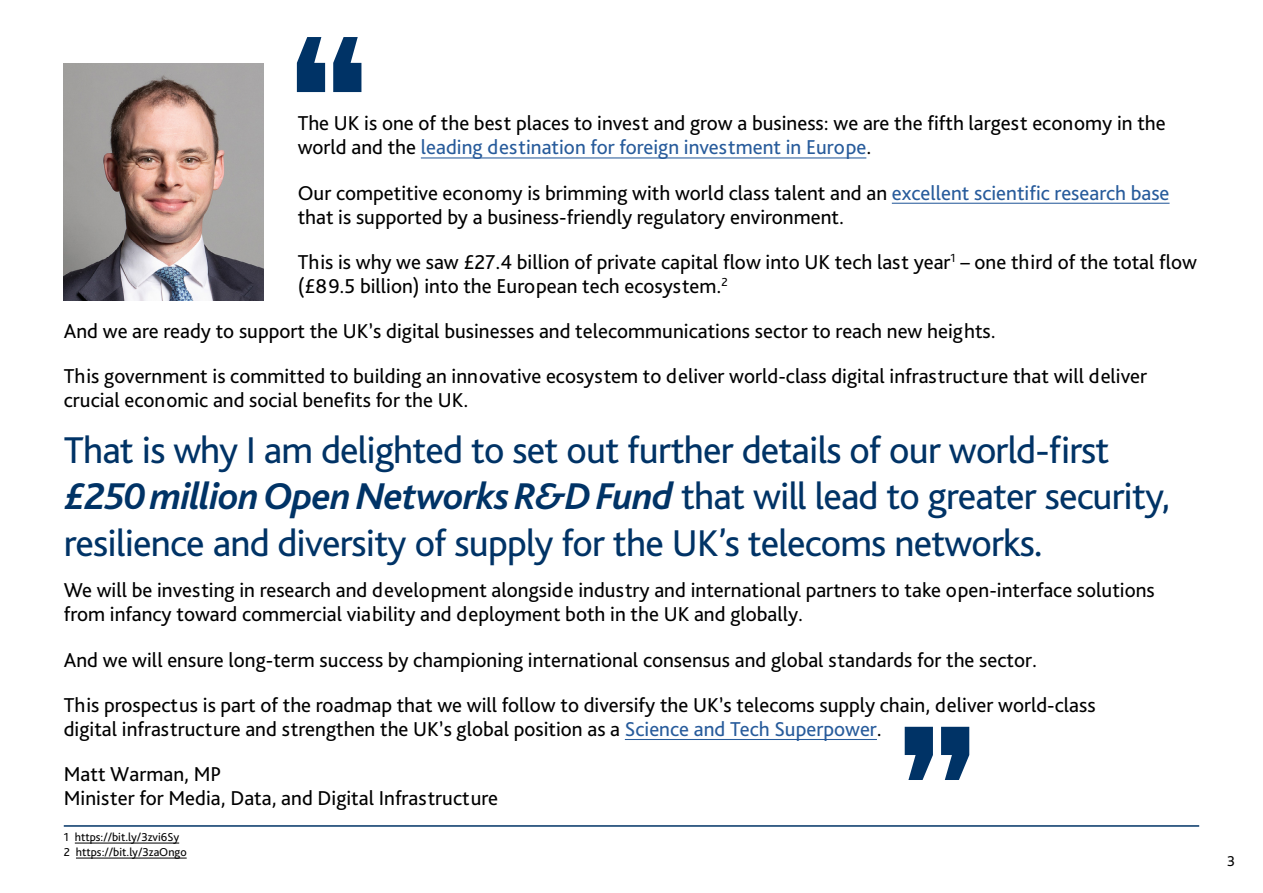
<style>
.page{position:relative;width:1263px;height:893px;background:#fff}
.page>*{position:absolute;margin:0;border:0;box-sizing:border-box;transform-origin:0 0}
.t1{font:39px/46.8px "Bliss";letter-spacing:-.02em;color:#036}
.Body_Copy{font:21px/24px "Bliss Pro";color:#000}
.t2{font:15px "Bliss Pro";color:#000}
.Footnote{font:12px "Bliss Pro";color:#000}
.s1{color:#275b9b}
.s2{font-weight:700;font-style:italic}
</style>
<div class="page">
<svg style="left:297px;top:37px;width:64px;height:55px"></svg>
<svg style="left:905px;top:727px;width:64px;height:53px"></svg>
<hr style="left:421px;top:157px;width:445px;height:1px;background:#275b9b">
<hr style="left:892px;top:203px;width:277px;height:1px;background:#275b9b">
<hr style="left:625px;top:739px;width:252px;height:1px;background:#275b9b">
<img style="left:64px;top:64px;width:200px;height:237px">
<hr style="left:64px;top:825px;width:1135px;height:2px;background:#036">
<hr style="left:75px;top:843px;width:104px;height:1px;background:#000">
<hr style="left:76px;top:858px;width:111px;height:1px;background:#000">
<p class="Body_Copy" style="left:298px;top:111px;width:870px">The UK is one of the best places to invest and grow a business: we are the fifth largest economy in the world and the <span class="s1">leading destination for foreign investment in Europe</span>.</p>
<p class="Body_Copy" style="left:298px;top:180px;width:873px">Our competitive economy is brimming with world class talent and an <span class="s1">excellent scientific research base </span>that is supported by a business-friendly regulatory environment.</p>
<p class="Body_Copy" style="left:298px;top:249px;width:901px">This is why we saw £27.4 billion of private capital flow into UK tech last year<sup>1</sup> – one third of the total flow</p>
<p class="Body_Copy" style="left:298px;top:273px;width:432px">(£89.5 billion) into the European tech ecosystem.<sup>2</sup></p>
<p class="Body_Copy" style="left:64px;top:319px;width:933px">And we are ready to support the UK’s digital businesses and telecommunications sector to reach new heights.</p>
<p class="Body_Copy" style="left:64px;top:364px;width:1085px">This government is committed to building an innovative ecosystem to deliver world-class digital infrastructure that will deliver crucial economic and social benefits for the UK.</p>
<p class="t1" style="left:64px;top:427px;width:1108px">That is why I am delighted to set out further details of our world-first <span class="s2">£250 million Open Networks R&amp;D Fund</span> that will lead to greater security, resilience and diversity of supply for the UK’s telecoms networks.</p>
<p class="Body_Copy" style="left:64px;top:578px;width:1092px">We will be investing in research and development alongside industry and international partners to take open-interface solutions from infancy toward commercial viability and deployment both in the UK and globally.</p>
<p class="Body_Copy" style="left:64px;top:647px;width:975px">And we will ensure long-term success by championing international consensus and global standards for the sector.</p>
<p class="Body_Copy" style="left:64px;top:692px;width:1033px">This prospectus is part of the roadmap that we will follow to diversify the UK’s telecoms supply chain, deliver world-class digital infrastructure and strengthen the UK’s global position as a <span class="s1">Science and Tech Superpower</span>.</p>
<p class="Body_Copy" style="left:64px;top:762px;width:436px">Matt Warman, MP<br>Minister for Media, Data, and Digital Infrastructure</p>
<p class="Footnote" style="left:64px;top:829px;width:7px">1</p>
<p class="Footnote" style="left:75px;top:829px;width:106px">https://bit.ly/3zvi6Sy</p>
<p class="Footnote" style="left:64px;top:844px;width:8px">2</p>
<p class="Footnote" style="left:76px;top:844px;width:112px">https://bit.ly/3zaOngo</p>
<p class="t2" style="left:1227px;top:852px;width:10px">3</p>
</div>
